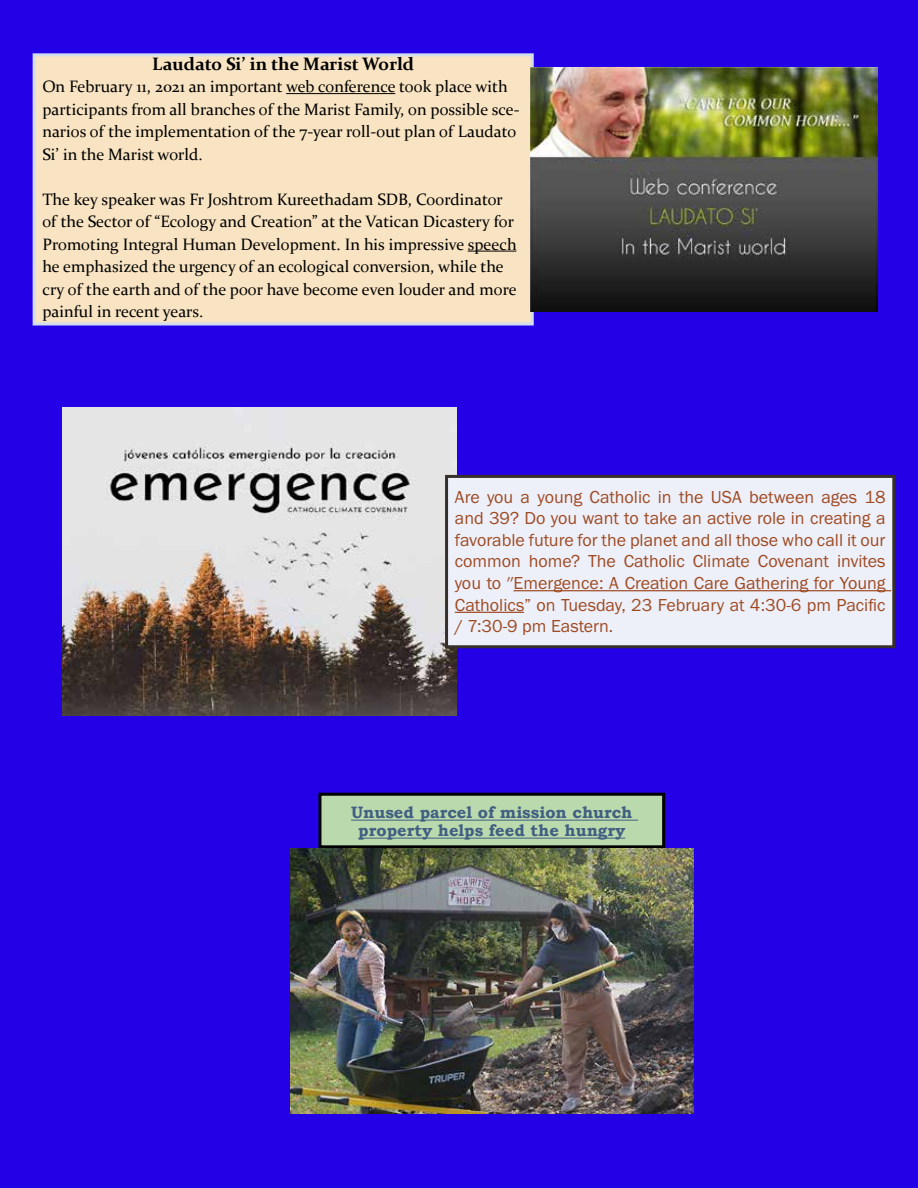
<style>
.page{position:relative;width:918px;height:1188px;background:#2400e6}
.page>*{position:absolute;margin:0;border:0;box-sizing:border-box;transform-origin:0 0}
.t1{font:18px/21.6px "Franklin Gothic URW Boo";color:#9e4a23;text-align:justify}
.t2{font:700 18px "Constantia";color:#000}
.t3{font:16.5px/22.5px "Constantia";color:#000}
.t4{font:700 16.5px/18px "Bookman Old Style";color:#405f82;text-align:center}
</style>
<div class="page">
<div style="left:34px;top:55px;width:498px;height:269px;background:#f8e4c2"></div>
<hr style="left:286px;top:93px;width:109px;height:1px;background:#000">
<hr style="left:468px;top:251px;width:48px;height:1px;background:#000">
<div style="left:33px;top:53px;width:501px;height:273px;border:3px solid #d2deec"></div>
<div style="left:320px;top:794px;width:344px;height:53px;background:#bad9ad"></div>
<hr style="left:351px;top:820px;width:287px;height:1px;background:#405f82">
<hr style="left:358px;top:838px;width:267px;height:1px;background:#405f82">
<div style="left:318px;top:793px;width:347px;height:55px;border:3px solid #000"></div>
<img style="left:531px;top:68px;width:346px;height:243px">
<img style="left:62px;top:408px;width:395px;height:308px">
<div style="left:447px;top:476px;width:447px;height:171px;background:#eef0f9"></div>
<hr style="left:514px;top:590px;width:377px;height:1px;background:#9e4a23">
<hr style="left:455px;top:612px;width:69px;height:1px;background:#9e4a23">
<div style="left:445px;top:475px;width:450px;height:173px;border:3px solid #362f2c"></div>
<img style="left:291px;top:848px;width:402px;height:265px">
<p class="t2" style="left:152px;top:51px;width:263px">Laudato Si’ in the Marist World</p>
<p class="t3" style="left:42px;top:75px;width:479px">On February 11, 2021 an important web conference took place with participants from all branches of the Marist Family, on possible sce&shy;narios of the implementation of the 7-year roll-out plan of Laudato Si’ in the Marist world.</p>
<p class="t3" style="left:42px;top:187px;width:476px">The key speaker was Fr Joshtrom Kureethadam SDB, Coordinator of the Sector of “Ecology and Creation” at the Vatican Dicastery for Promoting Integral Human Development. In his impressive speech he emphasized the urgency of an ecological conversion, while the cry of the earth and of the poor have become even louder and more painful in recent years.</p>
<p class="t1" style="left:455px;top:485px;width:432px">Are you a young Catholic in the USA between ages 18 and 39? Do you want to take an active role in creating a favorable future for the planet and all those who call it our common home? The Catholic Climate Covenant invites you to ′′Emergence: A Creation Care Gathering for Young Catholics” on Tuesday, 23 February at 4:30-6 pm Pacific / 7:30-9 pm Eastern.</p>
<p class="t4" style="left:351px;top:803px;width:283px">Unused parcel of mission church property helps feed the hungry</p>
</div>
